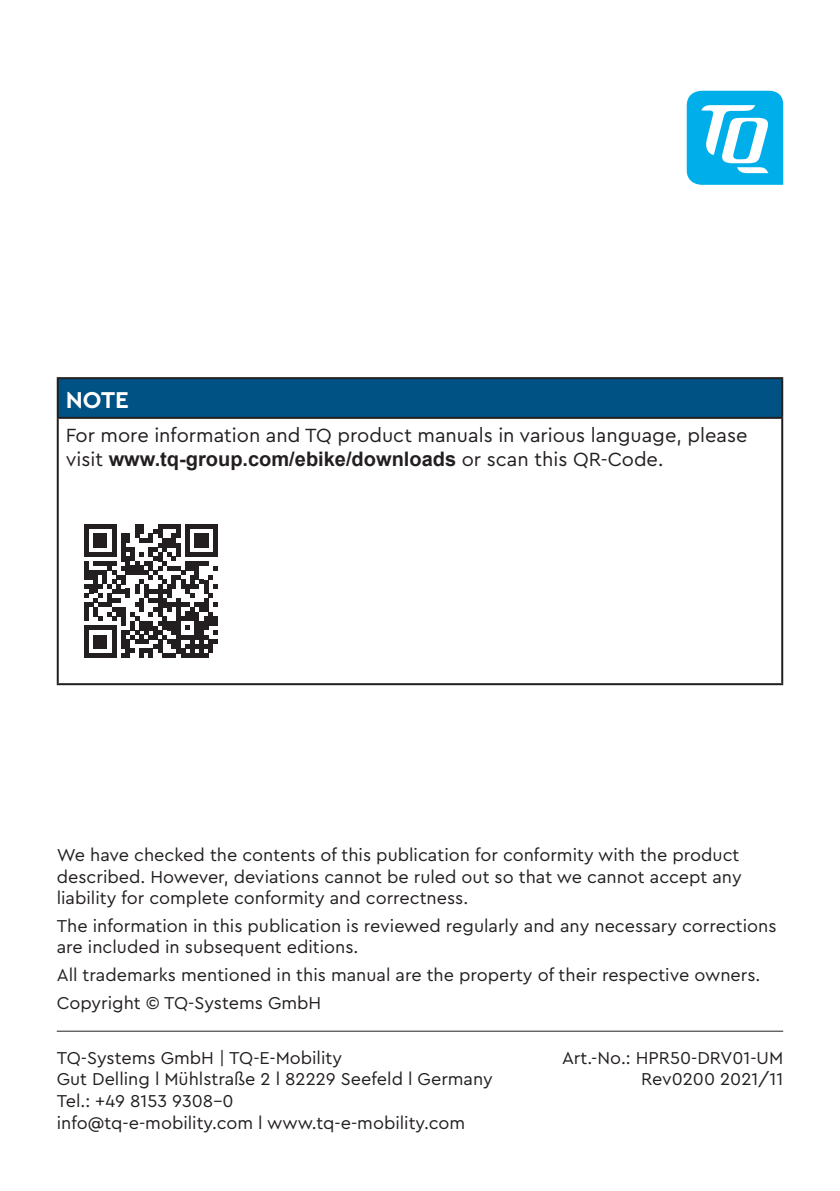
<style>
.page{position:relative;width:840px;height:1191px;background:#fff}
.page>*{position:absolute;margin:0;border:0;box-sizing:border-box;transform-origin:0 0}
.t1{font:700 24px "TQPRO";color:#fff}
.t2{font:20px "TQPRO";color:#231f20}
.t3{font:700 20px "Arial";color:#231f20}
.t4{font:18px/21.6px "TQPRO";color:#231f20}
.s1{font-family:"TQPRO";font-weight:400}
</style>
<div class="page">
<hr style="left:57px;top:1030px;width:725px;height:1px;background:#231f20">
<svg style="left:686px;top:91px;width:96px;height:94px"></svg>
<div style="left:58px;top:378px;width:723px;height:40px;background:#005285"></div>
<hr style="left:57px;top:377px;width:725px;height:2px;background:#231f20">
<hr style="left:57px;top:379px;width:2px;height:38px;background:#231f20">
<hr style="left:780px;top:379px;width:2px;height:38px;background:#231f20">
<hr style="left:57px;top:417px;width:725px;height:2px;background:#231f20">
<hr style="left:57px;top:419px;width:2px;height:264px;background:#231f20">
<hr style="left:780px;top:419px;width:2px;height:264px;background:#231f20">
<hr style="left:57px;top:683px;width:725px;height:2px;background:#231f20">
<svg style="left:84px;top:524px;width:133px;height:134px"></svg>
<h1 class="t1" style="left:66px;top:384px;width:65px">NOTE</h1>
<p class="t2" style="left:66px;top:422px;width:683px">For more information and TQ product manuals in various language, please</p>
<p class="t3" style="left:66px;top:446px;width:599px"><span class="s1">visit</span> www.tq-group.com/ebike/downloads <span class="s1">or scan this QR-Code.</span></p>
<p class="t4" style="left:57px;top:843px;width:686px">We have checked the contents of this publication for conformity with the product described. However, deviations cannot be ruled out so that we cannot accept any liability for complete conformity and correctness.</p>
<p class="t4" style="left:57px;top:914px;width:721px">The information in this publication is reviewed regularly and any necessary corrections are included in subsequent editions.</p>
<p class="t4" style="left:57px;top:960px;width:704px;line-height:27.6px">All trademarks mentioned in this manual are the property of their respective owners.<br>Copyright © TQ-Systems GmbH</p>
<p class="t4" style="left:57px;top:1046px;width:287px">TQ-Systems GmbH | TQ-E-Mobility</p>
<p class="t4" style="left:561px;top:1046px;width:222px">Art.-No.: HPR50-DRV01-UM</p>
<p class="t4" style="left:57px;top:1067px;width:437px">Gut Delling l Mühlstraße 2 l 82229 Seefeld l Germany</p>
<p class="t4" style="left:640px;top:1067px;width:143px">Rev0200 2021/11</p>
<p class="t4" style="left:57px;top:1089px;width:409px">Tel.: +49 8153 9308-0<br>info@tq-e-mobility.com l www.tq-e-mobility.com</p>
</div>
